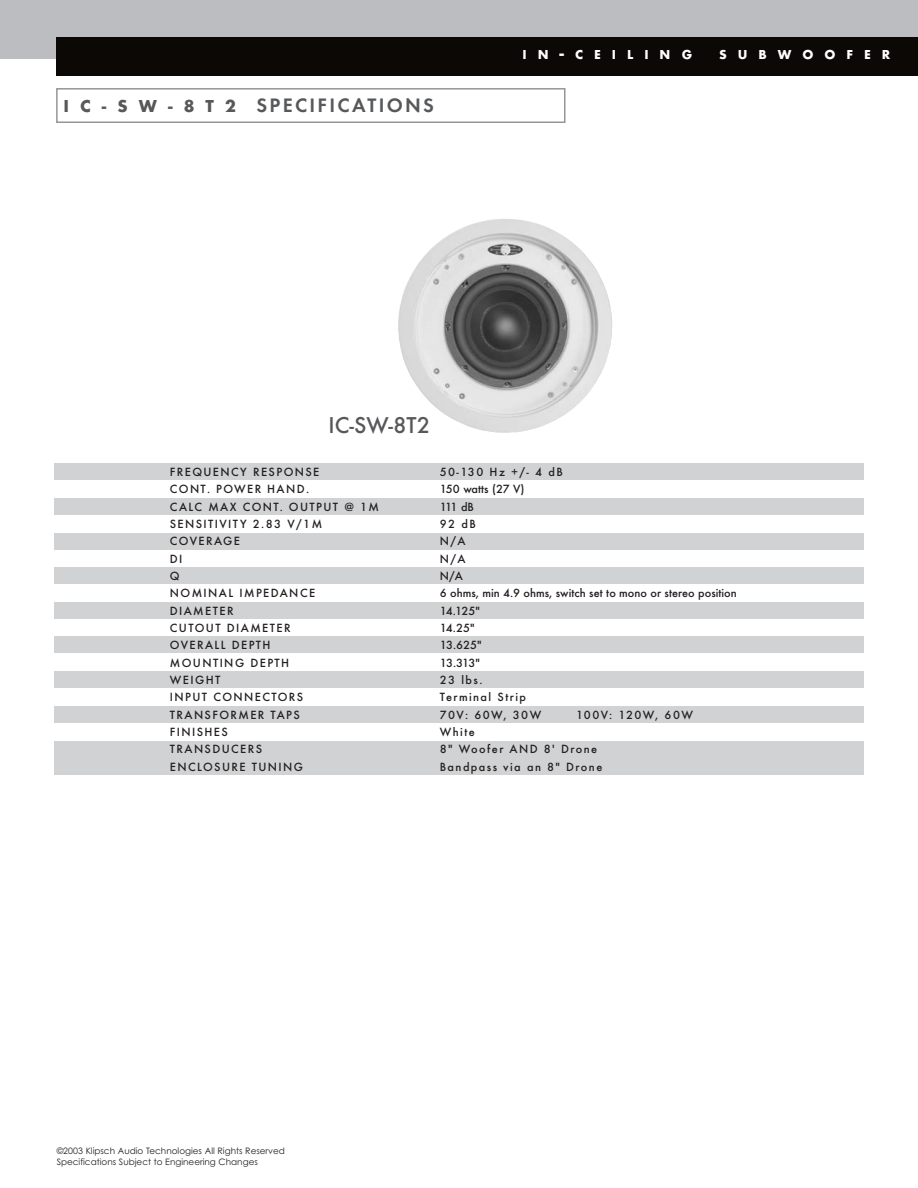
<style>
.page{position:relative;width:918px;height:1188px;background:#fff}
.page>*{position:absolute;margin:0;border:0;box-sizing:border-box;transform-origin:0 0}
.t1{font:500 23.85px "Futura T";color:#57585a}
.t2{font:600 20.25px "Futura T";letter-spacing:.115em;color:#57585a}
.t3{font:700 13.5px "Futura T";letter-spacing:.815em;color:#fff}
.t4{font:500 12.3px "Futura T";letter-spacing:.115em;color:#231f20}
.t5{font:500 12.3px "Futura T";color:#231f20}
.t6{font:8.85px/10.9px "Century Gothic";color:#231f20}
.s1{font-weight:700;font-size:18px}
.s2{font-size:18px}
</style>
<div class="page">
<div style="left:56px;top:88px;width:510px;height:35px;border:2px solid #939598"></div>
<div style="left:0;top:0;width:918px;height:58px;background:#bcbdc0"></div>
<div style="left:56px;top:37px;width:862px;height:39px;background:#0c0806"></div>
<img style="left:398px;top:219px;width:214px;height:214px">
<div style="left:54px;top:741px;width:810px;height:34px;background:#d1d2d4"></div>
<div style="left:54px;top:706px;width:810px;height:16px;background:#d1d2d4"></div>
<div style="left:54px;top:464px;width:810px;height:16px;background:#d1d2d4"></div>
<div style="left:54px;top:498px;width:810px;height:17px;background:#d1d2d4"></div>
<div style="left:54px;top:533px;width:810px;height:16px;background:#d1d2d4"></div>
<div style="left:54px;top:568px;width:810px;height:16px;background:#d1d2d4"></div>
<div style="left:54px;top:602px;width:810px;height:17px;background:#d1d2d4"></div>
<div style="left:54px;top:637px;width:810px;height:16px;background:#d1d2d4"></div>
<div style="left:54px;top:672px;width:810px;height:16px;background:#d1d2d4"></div>
<h2 class="t2" style="left:64px;top:93px;width:372px"><span class="s1">I C - S W - 8 T 2</span> SPECIFICATIONS</h2>
<p class="t3" style="left:523px;top:46px;width:171px">IN<span class="s2">-</span>CEILING</p>
<p class="t3" style="left:719px;top:46px;width:172px">SUBWOOFER</p>
<h1 class="t1" style="left:329px;top:410px;width:103px">IC-SW-8T2</h1>
<p class="t4" style="left:170px;top:465px;width:151px">FREQUENCY RESPONSE</p>
<p class="t4" style="left:440px;top:465px;width:125px">50-130 Hz +/- 4 dB</p>
<p class="t4" style="left:170px;top:482px;width:141px">CONT. POWER HAND.</p>
<p class="t5" style="left:440px;top:482px;width:86px">150 watts (27 V)</p>
<p class="t4" style="left:170px;top:499px;width:211px">CALC MAX CONT. OUTPUT @ 1M</p>
<p class="t4" style="left:440px;top:499px;width:36px">111 dB</p>
<p class="t4" style="left:170px;top:517px;width:154px">SENSITIVITY 2.83 V/1M</p>
<p class="t4" style="left:440px;top:517px;width:38px">92 dB</p>
<p class="t4" style="left:170px;top:534px;width:72px">COVERAGE</p>
<p class="t4" style="left:440px;top:534px;width:27px">N/A</p>
<p class="t4" style="left:170px;top:551px;width:14px">DI</p>
<p class="t4" style="left:440px;top:551px;width:27px">N/A</p>
<p class="t4" style="left:170px;top:569px;width:11px">Q</p>
<p class="t4" style="left:440px;top:569px;width:24px">N/A</p>
<p class="t4" style="left:170px;top:586px;width:147px">NOMINAL IMPEDANCE</p>
<p class="t5" style="left:440px;top:586px;width:299px">6 ohms, min 4.9 ohms, switch set to mono or stereo position</p>
<p class="t4" style="left:170px;top:603px;width:65px">DIAMETER</p>
<p class="t4" style="left:440px;top:603px;width:42px">14.125"</p>
<p class="t4" style="left:170px;top:621px;width:122px">CUTOUT DIAMETER</p>
<p class="t4" style="left:440px;top:621px;width:36px">14.25"</p>
<p class="t4" style="left:170px;top:638px;width:102px">OVERALL DEPTH</p>
<p class="t4" style="left:440px;top:638px;width:43px">13.625"</p>
<p class="t4" style="left:170px;top:655px;width:121px">MOUNTING DEPTH</p>
<p class="t4" style="left:440px;top:655px;width:42px">13.313"</p>
<p class="t4" style="left:170px;top:673px;width:52px">WEIGHT</p>
<p class="t4" style="left:440px;top:673px;width:44px">23 lbs.</p>
<p class="t4" style="left:170px;top:690px;width:135px">INPUT CONNECTORS</p>
<p class="t4" style="left:440px;top:690px;width:88px">Terminal Strip</p>
<p class="t4" style="left:170px;top:707px;width:131px">TRANSFORMER TAPS</p>
<p class="t4" style="left:440px;top:707px;width:103px">70V: 60W, 30W</p>
<p class="t4" style="left:576px;top:707px;width:118px">100V: 120W, 60W</p>
<p class="t4" style="left:170px;top:725px;width:59px">FINISHES</p>
<p class="t4" style="left:440px;top:725px;width:37px">White</p>
<p class="t4" style="left:170px;top:742px;width:94px">TRANSDUCERS</p>
<p class="t4" style="left:440px;top:742px;width:159px">8" Woofer AND 8' Drone</p>
<p class="t4" style="left:170px;top:759px;width:135px">ENCLOSURE TUNING</p>
<p class="t4" style="left:440px;top:759px;width:164px">Bandpass via an 8" Drone</p>
<p class="t6" style="left:57px;top:1146px;width:230px">©2003 Klipsch Audio Technologies All Rights Reserved<br>Specifications Subject to Engineering Changes</p>
</div>
